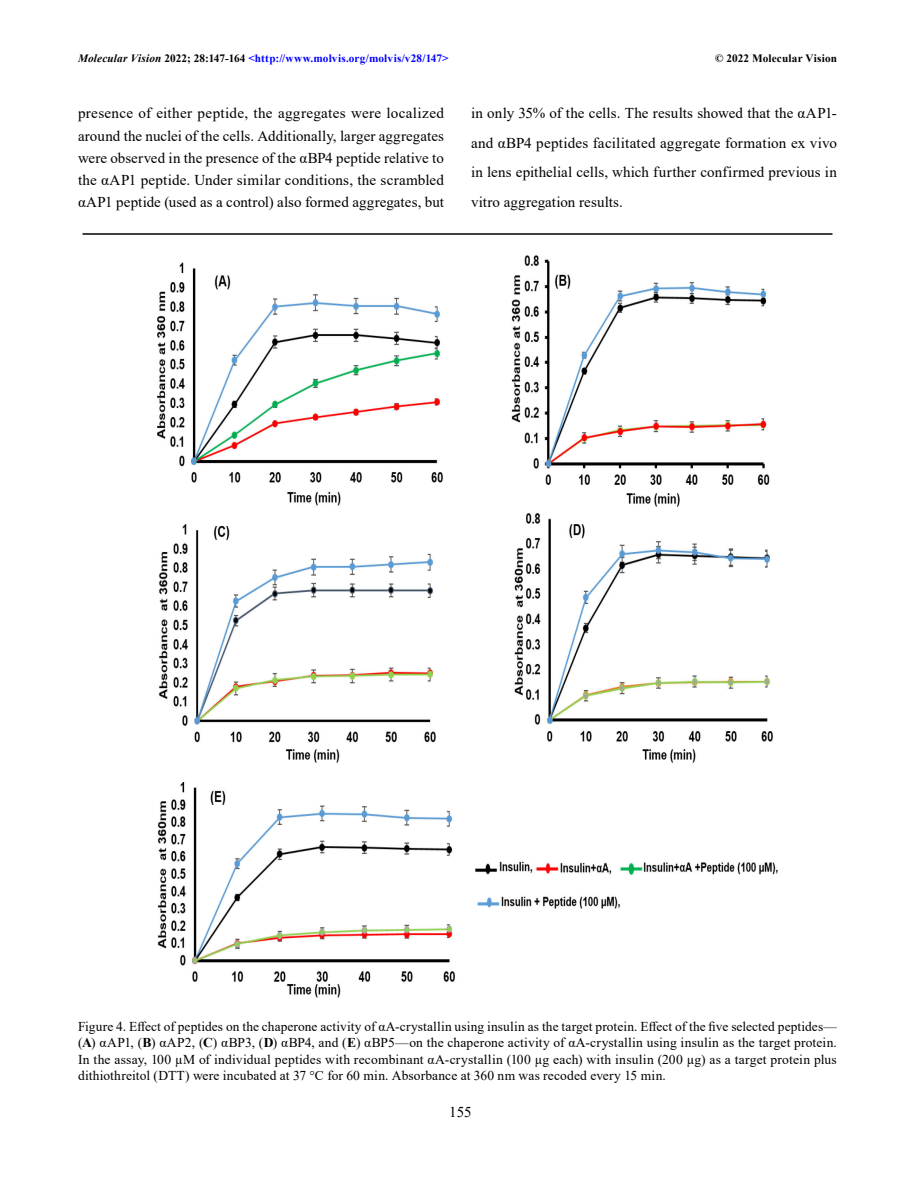
<style>
.page{position:relative;width:918px;height:1188px;background:#fff}
.page>*{position:absolute;margin:0;border:0;box-sizing:border-box;transform-origin:0 0}
.Para_No_Ind{font:15px/22.2px "Times New Roman";letter-spacing:.005em;color:#000;text-align:justify}
.Fig_Caption{font:13.5px/16.5px "Times New Roman";letter-spacing:.01em;color:#000;text-align:justify}
.Header_Align_Left{font:700 11.25px "Times New Roman";letter-spacing:.015em;color:#00f}
.Header_Align_Right{font:700 11.25px "Times New Roman";letter-spacing:.015em;color:#000}
.s1{font-style:italic;color:#000}
.s2{color:#000}
.s3{font-weight:700}
</style>
<div class="page">
<img style="left:157px;top:255px;width:621px;height:743px">
<hr style="left:82px;top:233px;width:750px;height:2px;background:#000">
<p class="Header_Align_Left" style="left:78px;top:50px;width:372px"><span class="s1">Molecular Vision</span> <span class="s2">2022; 28:147-164</span> &lt;http://www.molvis.org/molvis/v28/147&gt;</p>
<p class="Header_Align_Right" style="left:715px;top:50px;width:123px">© 2022 Molecular Vision</p>
<p class="Para_No_Ind" style="left:78px;top:102px;width:368px">presence of either peptide, the aggregates were localized around the nuclei of the cells. Additionally, larger aggregates were observed in the presence of the αBP4 peptide relative to the αAP1 peptide. Under similar conditions, the scrambled αAP1 peptide (used as a control) also formed aggregates, but</p>
<p class="Para_No_Ind" style="left:471px;top:98px;width:368px;line-height:29.4px">in only 35% of the cells. The results showed that the αAP1- and αBP4 peptides facilitated aggregate formation ex vivo in lens epithelial cells, which further confirmed previous in vitro aggregation results.</p>
<p class="Fig_Caption" style="left:78px;top:1017px;width:761px">Figure 4. Effect of peptides on the chaperone activity of αA-crystallin using insulin as the target protein. Effect of the five selected peptides— (<span class="s3">A</span>) αAP1, (<span class="s3">B</span>) αAP2, (<span class="s3">C</span>) αBP3, (<span class="s3">D</span>) αBP4, and (<span class="s3">E</span>) αBP5—on the chaperone activity of αA-crystallin using insulin as the target protein.<br>In the assay, 100 µM of individual peptides with recombinant αA-crystallin (100 µg each) with insulin (200 µg) as a target protein plus dithiothreitol (DTT) were incubated at 37 °C for 60 min. Absorbance at 360 nm was recoded every 15 min.</p>
<p class="Para_No_Ind" style="left:449px;top:1101px;width:24px">155</p>
</div>
